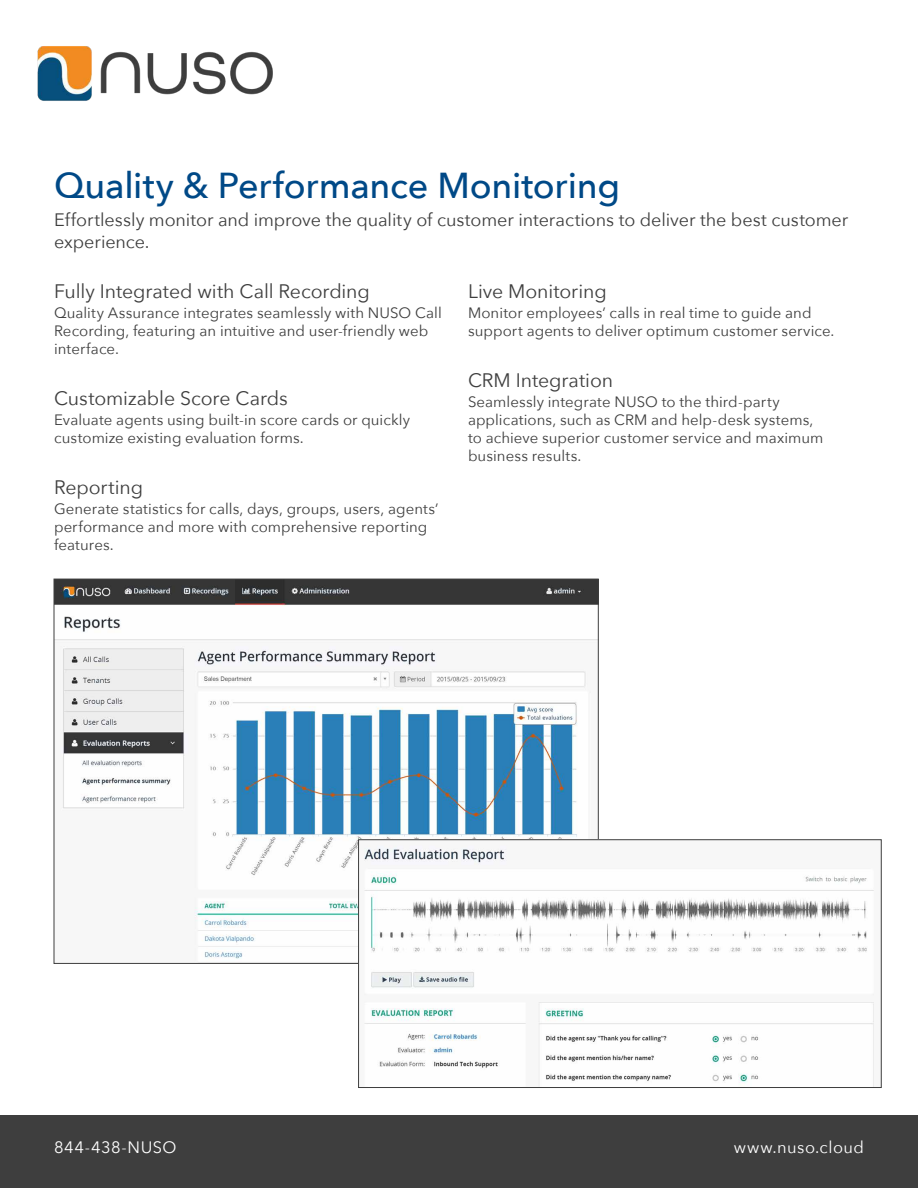
<style>
.page{position:relative;width:918px;height:1188px;background:#fff}
.page>*{position:absolute;margin:0;border:0;box-sizing:border-box;transform-origin:0 0}
.t1{font:500 36px "Avenir Next";letter-spacing:-.005em;color:#004987}
.t2{font:19.5px "Avenir Next";letter-spacing:-.005em;color:#3e3e3e}
.t3{font:18px/21.6px "Avenir Next";letter-spacing:-.005em;color:#3e3e3e}
.t4{font:16.5px "Avenir Next";letter-spacing:.025em;color:#fff}
.t5{font:15px/18px "Avenir Next";letter-spacing:.005em;color:#3e3e3e}
</style>
<div class="page">
<div style="left:0;top:1115px;width:918px;height:73px;background:#3e3e3e"></div>
<img style="left:37px;top:46px;width:236px;height:55px">
<img style="left:56px;top:581px;width:540px;height:378px">
<img style="left:360px;top:842px;width:514px;height:244px">
<div style="left:358px;top:840px;width:523px;height:248px;border:1px solid #3e3e3e"></div>
<h1 class="t1" style="left:54px;top:170px;width:568px">Quality &amp; Performance Monitoring</h1>
<p class="t3" style="left:54px;top:211px;width:796px">Effortlessly monitor and improve the quality of customer interactions to deliver the best customer experience.</p>
<h2 class="t2" style="left:54px;top:283px;width:317px">Fully Integrated with Call Recording</h2>
<p class="t5" style="left:54px;top:305px;width:389px">Quality Assurance integrates seamlessly with NUSO Call<br>Recording, featuring an intuitive and user-friendly web interface.</p>
<h2 class="t2" style="left:54px;top:390px;width:235px">Customizable Score Cards</h2>
<p class="t5" style="left:54px;top:412px;width:358px">Evaluate agents using built-in score cards or quickly customize existing evaluation forms.</p>
<h2 class="t2" style="left:54px;top:479px;width:91px">Reporting</h2>
<p class="t5" style="left:54px;top:501px;width:386px">Generate statistics for calls, days, groups, users, agents’ performance and more with comprehensive reporting features.</p>
<h2 class="t2" style="left:468px;top:283px;width:140px">Live Monitoring</h2>
<p class="t5" style="left:468px;top:305px;width:368px">Monitor employees’ calls in real time to guide and support agents to deliver optimum customer service.</p>
<h2 class="t2" style="left:468px;top:372px;width:147px">CRM Integration</h2>
<p class="t5" style="left:468px;top:394px;width:357px">Seamlessly integrate NUSO to the third-party applications, such as CRM and help-desk systems, to achieve superior customer service and maximum business results.</p>
<p class="t4" style="left:54px;top:1140px;width:124px">844-438-NUSO</p>
<p class="t4" style="left:734px;top:1140px;width:132px">www.nuso.cloud</p>
</div>
